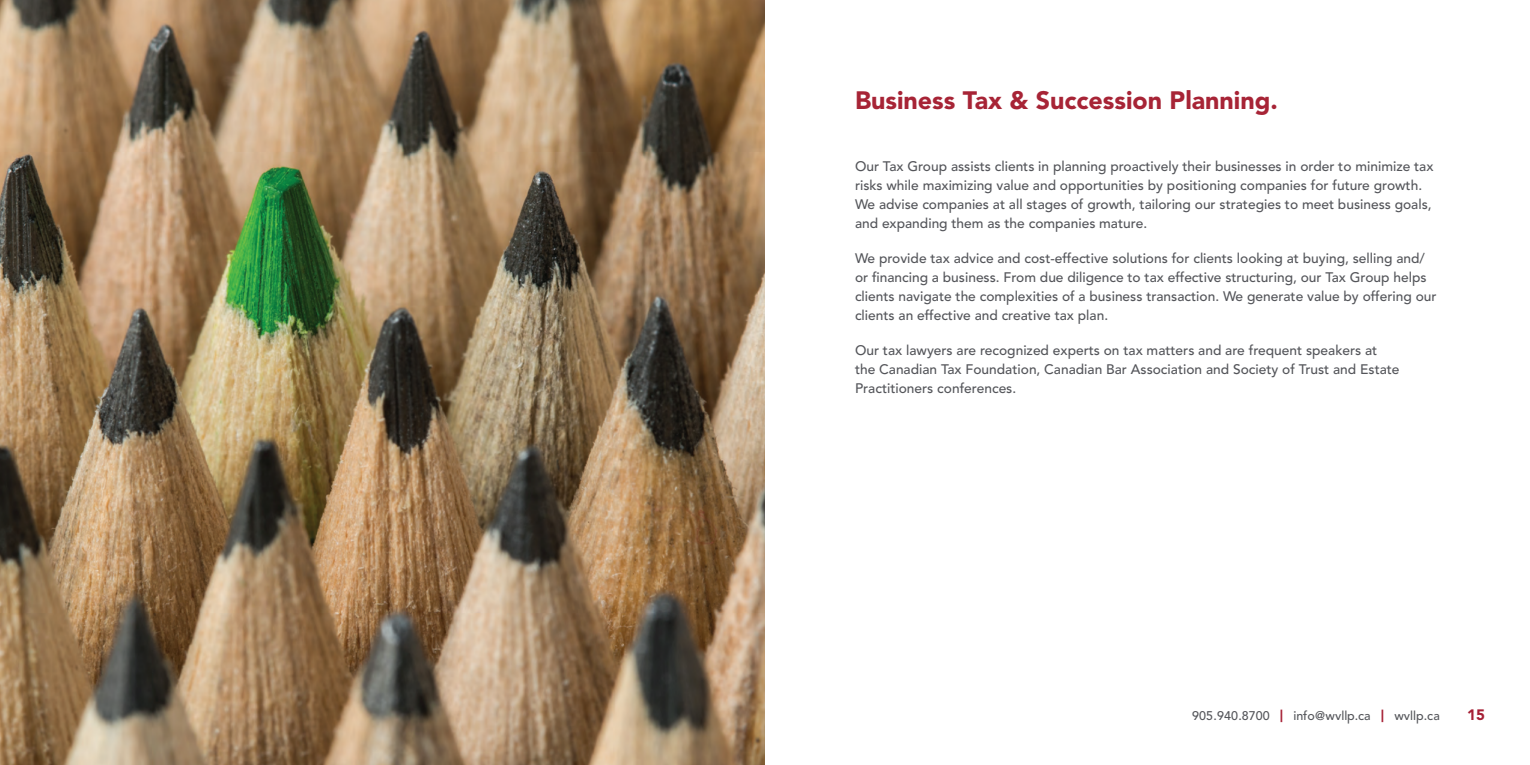
<style>
.page{position:relative;width:1530px;height:765px;background:#fff}
.page>*{position:absolute;margin:0;border:0;box-sizing:border-box;transform-origin:0 0}
.t1{font:900 25px "Avenir LT Std";color:#a72436}
.t2{font:900 15px "Avenir LT Std";color:#a62035}
.t3{font:500 13.75px/18.8px "Avenir LT Std";color:#54555a}
.t4{font:500 12.5px "Avenir LT Std";color:#54555a}
.s1{font-weight:900;color:#a62035}
</style>
<div class="page">
<img style="left:0;top:0;width:765px;height:765px">
<p class="t1" style="left:855px;top:85px;width:424px">Business Tax &amp; Succession Planning.</p>
<p class="t3" style="left:855px;top:158px;width:580px">Our Tax Group assists clients in planning proactively their businesses in order to minimize tax risks while maximizing value and opportunities by positioning companies for future growth.<br>We advise companies at all stages of growth, tailoring our strategies to meet business goals, and expanding them as the companies mature.</p>
<p class="t3" style="left:855px;top:250px;width:583px">We provide tax advice and cost-effective solutions for clients looking at buying, selling and/ or financing a business. From due diligence to tax effective structuring, our Tax Group helps clients navigate the complexities of a business transaction. We generate value by offering our clients an effective and creative tax plan.</p>
<p class="t3" style="left:855px;top:341px;width:546px">Our tax lawyers are recognized experts on tax matters and are frequent speakers at the Canadian Tax Foundation, Canadian Bar Association and Society of Trust and Estate<br>Practitioners conferences.</p>
<p class="t4" style="left:1192px;top:708px;width:249px">905.940.8700 <span class="s1">|</span> info@wvllp.ca <span class="s1">|</span> wvllp.ca</p>
<p class="t2" style="left:1467px;top:706px;width:19px">15</p>
</div>
